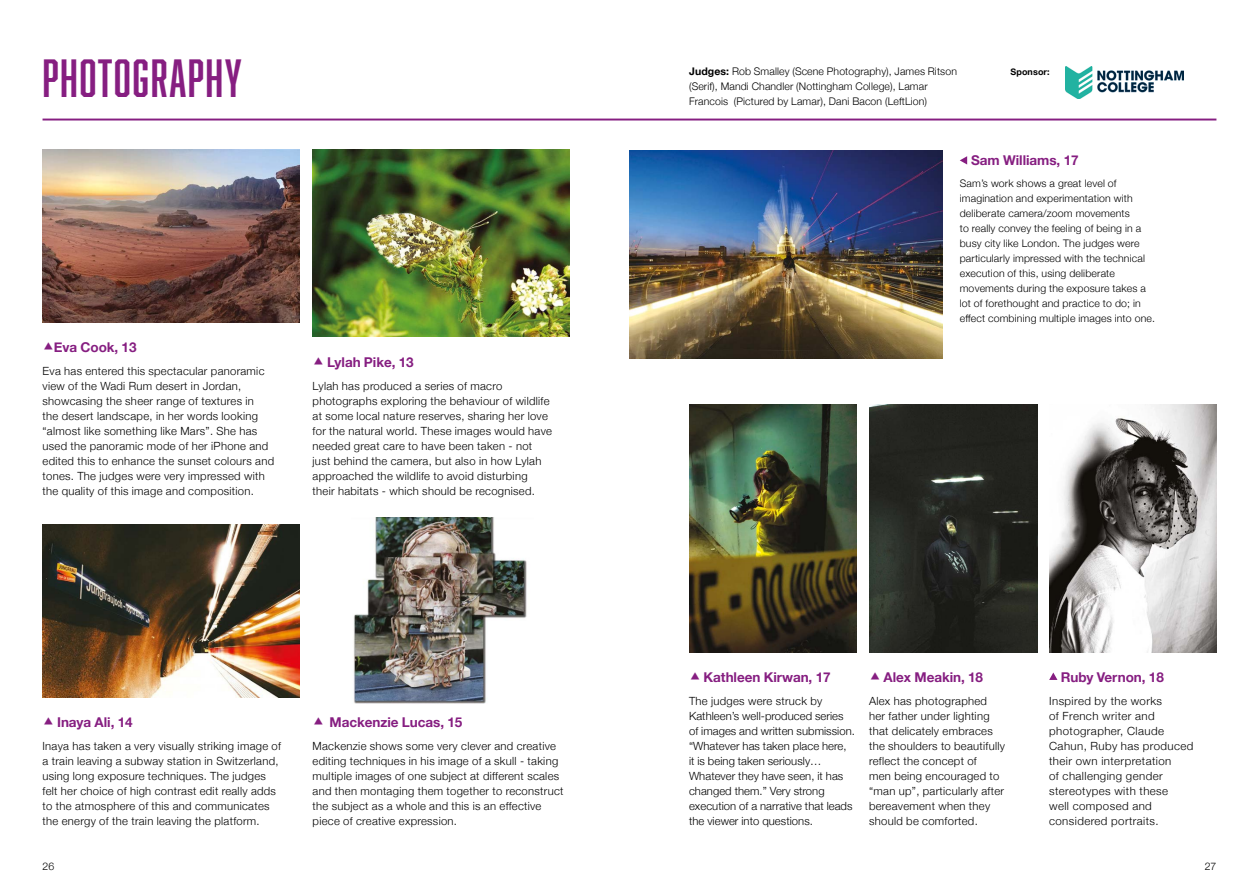
<style>
.page{position:relative;width:1259px;height:893px;background:#fff}
.page>*{position:absolute;margin:0;border:0;box-sizing:border-box;transform-origin:0 0}
.t1{font:49.5px "Abolition";letter-spacing:.03em;color:#861e81}
.t2{font:700 13.5px "Helvetica Neue";letter-spacing:-.005em;color:#861e81}
.t3{font:300 11.25px/15px "Helvetica Neue";letter-spacing:.025em;color:#000}
.t4{font:300 11.25px/15px "Helvetica Neue";letter-spacing:.005em;color:#000}
.t5{font:300 10.5px/15px "Helvetica Neue";letter-spacing:.01em;color:#000}
.t6{font:300 10.35px/15px "Helvetica Neue";letter-spacing:.015em;color:#000}
.t7{font:700 9px "Helvetica Neue";letter-spacing:.01em;color:#000}
.s1{font-weight:700}
</style>
<div class="page">
<img style="left:43px;top:150px;width:257px;height:172px">
<img style="left:313px;top:150px;width:257px;height:186px">
<img style="left:43px;top:525px;width:257px;height:172px">
<hr style="left:43px;top:119px;width:1173px;height:2px;background:#861e81">
<img style="left:1066px;top:67px;width:117px;height:31px">
<img style="left:353px;top:518px;width:174px;height:186px">
<svg style="left:960px;top:156px;width:7px;height:9px"></svg>
<img style="left:629px;top:150px;width:313px;height:209px">
<img style="left:869px;top:404px;width:168px;height:248px">
<img style="left:689px;top:404px;width:167px;height:248px">
<img style="left:1049px;top:404px;width:167px;height:248px">
<svg style="left:1049px;top:672px;width:8px;height:8px"></svg>
<h1 class="t1" style="left:43px;top:49px;width:201px">PHOTOGRAPHY</h1>
<p class="t2" style="left:54px;top:337px;width:84px">Eva Cook, 13</p>
<p class="t3" style="left:43px;top:362px;width:233px">Eva has entered this spectacular panoramic view of the Wadi Rum desert in Jordan, showcasing the sheer range of textures in<br>the desert landscape, in her words looking “almost like something like Mars”. She has used the panoramic mode of her iPhone and edited this to enhance the sunset colours and tones. The judges were very impressed with the quality of this image and composition.</p>
<p class="t2" style="left:327px;top:352px;width:88px">Lylah Pike, 13</p>
<p class="t3" style="left:313px;top:377px;width:241px">Lylah has produced a series of macro photographs exploring the behaviour of wildlife at some local nature reserves, sharing her love for the natural world. These images would have needed great care to have been taken - not just behind the camera, but also in how Lylah approached the wildlife to avoid disturbing their habitats - which should be recognised.</p>
<p class="t2" style="left:57px;top:712px;width:77px">Inaya Ali, 14</p>
<p class="t3" style="left:43px;top:737px;width:240px">Inaya has taken a very visually striking image of a train leaving a subway station in Switzerland, using long exposure techniques. The judges felt her choice of high contrast edit really adds to the atmosphere of this and communicates the energy of the train leaving the platform.</p>
<p class="t2" style="left:329px;top:712px;width:134px">Mackenzie Lucas, 15</p>
<p class="t3" style="left:313px;top:737px;width:252px">Mackenzie shows some very clever and creative editing techniques in his image of a skull - taking multiple images of one subject at different scales and then montaging them together to reconstruct the subject as a whole and this is an effective piece of creative expression.</p>
<p class="t5" style="left:689px;top:63px;width:269px"><span class="s1">Judges:</span> Rob Smalley (Scene Photography), James Ritson (Serif), Mandi Chandler (Nottingham College), Lamar<br>Francois (Pictured by Lamar), Dani Bacon (LeftLion)</p>
<p class="t7" style="left:1010px;top:64px;width:41px">Sponsor:</p>
<p class="t2" style="left:971px;top:149px;width:109px">Sam Williams, 17</p>
<p class="t6" style="left:959px;top:175px;width:197px">Sam’s work shows a great level of imagination and experimentation with deliberate camera/zoom movements<br>to really convey the feeling of being in a busy city like London. The judges were particularly impressed with the technical execution of this, using deliberate movements during the exposure takes a lot of forethought and practice to do; in effect combining multiple images into one.</p>
<p class="t2" style="left:703px;top:667px;width:129px">Kathleen Kirwan, 17</p>
<p class="t4" style="left:689px;top:692px;width:167px">The judges were struck by<br>Kathleen’s well-produced series of images and written submission. “Whatever has taken place here,<br>it is being taken seriously…<br>Whatever they have seen, it has changed them.” Very strong execution of a narrative that leads the viewer into questions.</p>
<p class="t2" style="left:883px;top:667px;width:101px">Alex Meakin, 18</p>
<p class="t3" style="left:869px;top:692px;width:137px">Alex has photographed her father under lighting that delicately embraces the shoulders to beautifully reflect the concept of<br>men being encouraged to “man up”, particularly after bereavement when they should be comforted.</p>
<p class="t2" style="left:1060px;top:667px;width:105px">Ruby Vernon, 18</p>
<p class="t3" style="left:1049px;top:692px;width:146px">Inspired by the works<br>of French writer and photographer, Claude<br>Cahun, Ruby has produced their own interpretation<br>of challenging gender stereotypes with these<br>well composed and considered portraits.</p>
<p class="t5" style="left:43px;top:858px;width:13px">26</p>
<p class="t5" style="left:1204px;top:858px;width:13px">27</p>
</div>
